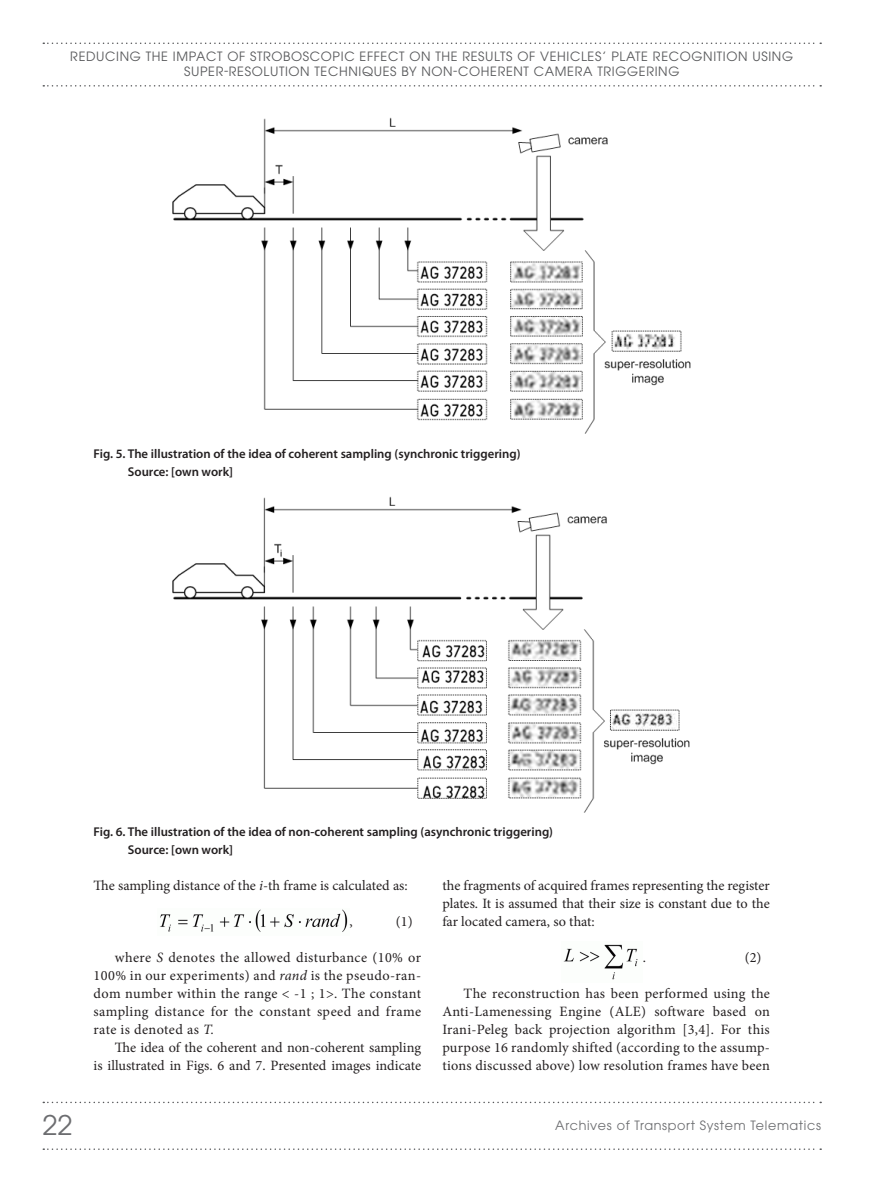
<style>
.page{position:relative;width:872px;height:1191px;background:#fff}
.page>*{position:absolute;margin:0;border:0;box-sizing:border-box;transform-origin:0 0}
.t1{font:27px "ITC Avant Garde Pro";color:#6c6d70}
.tekst{font:14.25px/18px "Minion Pro";color:#231f20;text-align:justify}
.tekst_równanie{font:14.25px "Minion Pro";color:#231f20}
.tab_i_rys_podpis{font:600 12.75px/18px "Myriad Pro";color:#231f20}
.t2{font:12.75px/15.3px "ITC Avant Garde Pro";letter-spacing:.05em;color:#57585a;text-align:center}
.t3{font:12.75px "ITC Avant Garde Pro";letter-spacing:.05em;color:#6c6d70}
.s1{font-style:italic}
</style>
<div class="page">
<svg style="left:43px;top:43px;width:778px;height:1px"></svg>
<svg style="left:43px;top:85px;width:778px;height:2px"></svg>
<svg style="left:43px;top:1101px;width:778px;height:2px"></svg>
<svg style="left:43px;top:1148px;width:778px;height:2px"></svg>
<img style="left:159px;top:909px;width:189px;height:23px">
<img style="left:563px;top:944px;width:75px;height:36px">
<img style="left:172px;top:117px;width:519px;height:317px">
<img style="left:172px;top:496px;width:518px;height:316px">
<p class="t2" style="left:70px;top:48px;width:724px">REDUCING THE IMPACT OF STROBOSCOPIC EFFECT ON THE RESULTS OF VEHICLES’ PLATE RECOGNITION USING<br>SUPER-RESOLUTION TECHNIQUES BY NON-COHERENT CAMERA TRIGGERING</p>
<p class="tab_i_rys_podpis" style="left:128px;top:444px;width:394px;text-indent:-34px">Fig. 5. The illustration of the idea of coherent sampling (synchronic triggering)<br>Source: [own work]</p>
<p class="tab_i_rys_podpis" style="left:128px;top:822px;width:427px;text-indent:-34px">Fig. 6. The illustration of the idea of non-coherent sampling (asynchronic triggering)<br>Source: [own work]</p>
<p class="tekst" style="left:94px;top:876px;width:316px">The sampling distance of the <span class="s1">i</span>-th frame is calculated as:</p>
<p class="tekst_równanie" style="left:349px;top:911px;width:5px">,</p>
<p class="tekst_równanie" style="left:396px;top:911px;width:18px">(1)</p>
<p class="tekst" style="left:94px;top:948px;width:329px;text-indent:21px">where <span class="s1">S</span> denotes the allowed disturbance (10% or 100% in our experiments) and <span class="s1">rand</span> is the pseudo-ran&shy;dom number within the range &lt; -1 ; 1&gt;. The constant sampling distance for the constant speed and frame rate is denoted as <span class="s1">T.</span></p>
<p class="tekst" style="left:94px;top:1038px;width:329px;text-align:right">The idea of the coherent and non-coherent sampling<br>is illustrated in Figs. 6 and 7. Presented images indicate</p>
<p class="tekst" style="left:442px;top:876px;width:329px">the fragments of acquired frames representing the register plates. It is assumed that their size is constant due to the far located camera, so that:</p>
<p class="tekst_równanie" style="left:643px;top:947px;width:5px">.</p>
<p class="tekst_równanie" style="left:744px;top:947px;width:18px">(2)</p>
<p class="tekst" style="left:442px;top:984px;width:329px;text-indent:21px">The reconstruction has been performed using the Anti-Lamenessing Engine (ALE) software based on Irani-Peleg back projection algorithm [3,4]. For this purpose 16 randomly shifted (according to the assump&shy;tions discussed above) low resolution frames have been</p>
<h1 class="t1" style="left:43px;top:1108px;width:31px">22</h1>
<p class="t3" style="left:555px;top:1117px;width:267px">Archives of Transport System Telematics</p>
</div>
